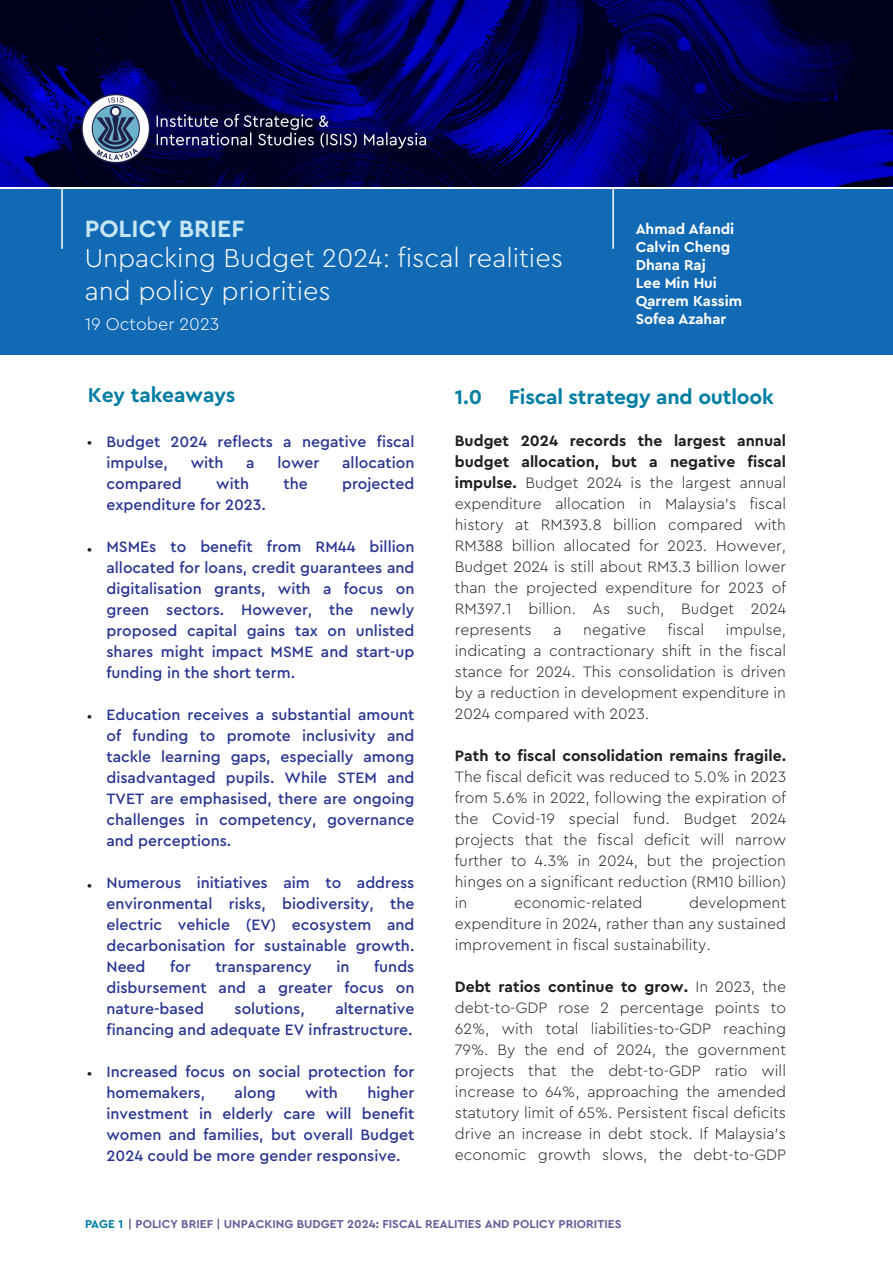
<style>
.page{position:relative;width:893px;height:1263px;background:#fff}
.page>*{position:absolute;margin:0;border:0;box-sizing:border-box;transform-origin:0 0}
.t1{font:300 27px/32.4px "Cera Pro";color:#fff}
.t2{font:700 24.75px "Cera Pro";color:#c5e7f5}
.t3{font:700 21px "Cera Pro";letter-spacing:-.01em;color:#007ea2}
.t4{font:300 17.7px "Cera Pro";color:#fff}
.t5{font:300 15.75px/21px "Cera Pro";color:#231f20;text-align:justify}
.t6{font:500 15.75px/21px "Cera Pro";color:#283691;text-align:justify}
.t7{font:700 15.75px "Cera Pro";color:#231f20}
.t8{font:700 15px/18px "Cera Pro";color:#fff}
.t9{font:700 12px "Cera Pro";color:#62609a}
.s1{font-weight:700}
.s2{color:#007ea2}
</style>
<div class="page">
<div style="left:0;top:189px;width:893px;height:166px;background:#126ab5"></div>
<hr style="left:612px;top:188px;width:2px;height:61px;background:#fff">
<hr style="left:61px;top:188px;width:2px;height:61px;background:#fff">
<img style="left:0;top:0;width:893px;height:187px">
<h2 class="t2" style="left:85px;top:212px;width:161px">POLICY BRIEF</h2>
<h1 class="t1" style="left:85px;top:241px;width:480px">Unpacking Budget 2024: fiscal realities and policy priorities</h1>
<p class="t4" style="left:85px;top:312px;width:136px">19 October 2023</p>
<p class="t8" style="left:636px;top:219px;width:108px">Ahmad Afandi<br>Calvin Cheng<br>Dhana Raj<br>Lee Min Hui<br>Qarrem Kassim<br>Sofea Azahar</p>
<h3 class="t3" style="left:88px;top:381px;width:149px">Key takeaways</h3>
<p class="t6" style="left:106px;top:431px;width:309px">Budget 2024 reflects a negative fiscal impulse,</p>
<p class="t5" style="left:87px;top:430px;width:7px">•</p>
<p class="t6" style="left:191px;top:452px;width:34px">with</p>
<p class="t6" style="left:246px;top:452px;width:10px">a</p>
<p class="t6" style="left:277px;top:452px;width:43px">lower</p>
<p class="t6" style="left:342px;top:452px;width:74px">allocation</p>
<p class="t5" style="left:87px;top:537px;width:7px">•</p>
<p class="t5" style="left:87px;top:704px;width:7px">•</p>
<p class="t5" style="left:87px;top:873px;width:7px">•</p>
<p class="t5" style="left:87px;top:1061px;width:7px">•</p>
<p class="t6" style="left:106px;top:473px;width:77px">compared</p>
<p class="t6" style="left:216px;top:473px;width:34px">with</p>
<p class="t6" style="left:283px;top:473px;width:26px">the</p>
<p class="t6" style="left:342px;top:473px;width:74px">projected</p>
<p class="t6" style="left:106px;top:494px;width:161px">expenditure for 2023.</p>
<p class="t6" style="left:106px;top:536px;width:309px">MSMEs to benefit from RM44 billion allocated for loans, credit guarantees and digitalisation grants, with a focus on green sectors. However, the newly proposed capital gains tax on unlisted shares might impact MSME and start-up funding in the short term.</p>
<p class="t6" style="left:106px;top:704px;width:309px">Education receives a substantial amount of funding to promote inclusivity and tackle learning gaps, especially among disadvantaged pupils. While STEM and TVET are emphasised, there are ongoing challenges in competency, governance and perceptions.</p>
<p class="t6" style="left:106px;top:872px;width:309px">Numerous initiatives aim to address environmental risks, biodiversity, the electric vehicle (EV) ecosystem and decarbonisation for sustainable growth.<br>Need</p>
<p class="t6" style="left:106px;top:956px;width:309px;text-indent:268px">funds disbursement and a greater focus on nature-based</p>
<p class="t6" style="left:170px;top:956px;width:22px">for</p>
<p class="t6" style="left:215px;top:956px;width:98px">transparency</p>
<p class="t6" style="left:336px;top:956px;width:15px">in</p>
<p class="t6" style="left:106px;top:998px;width:309px;text-align:right">alternative<br>financing and adequate EV infrastructure.</p>
<p class="t6" style="left:106px;top:1061px;width:309px">Increased focus on social protection for homemakers,</p>
<p class="t6" style="left:234px;top:998px;width:72px">solutions,</p>
<p class="t6" style="left:106px;top:1082px;width:309px;text-indent:261px">higher investment in elderly care will benefit women and families, but overall Budget 2024 could be more gender responsive.</p>
<p class="t6" style="left:235px;top:1082px;width:43px">along</p>
<p class="t6" style="left:305px;top:1082px;width:34px">with</p>
<h3 class="t3" style="left:455px;top:383px;width:29px">1.0</h3>
<h3 class="t3" style="left:509px;top:383px;width:266px">Fiscal strategy and outlook</h3>
<p class="t5" style="left:455px;top:430px;width:333px"><span class="s1">Budget 2024 records the largest annual budget allocation, but a negative fiscal impulse.</span> Budget 2024 is the largest annual expenditure allocation in Malaysia’s fiscal history at RM393.8 billion compared with RM388 billion allocated for 2023. However, Budget 2024 is still about RM3.3 billion lower than the projected expenditure for 2023 of RM397.1 billion. As such, Budget 2024 represents</p>
<p class="t5" style="left:553px;top:618px;width:10px">a</p>
<p class="t5" style="left:583px;top:618px;width:64px">negative</p>
<p class="t5" style="left:668px;top:618px;width:38px">fiscal</p>
<p class="t5" style="left:455px;top:618px;width:333px;text-indent:271px">impulse, indicating a contractionary shift in the fiscal stance for 2024. This consolidation is driven by a reduction in development expenditure in 2024 compared with 2023.</p>
<p class="t7" style="left:455px;top:745px;width:333px">Path to fiscal consolidation remains fragile.</p>
<p class="t5" style="left:455px;top:765px;width:333px">The fiscal deficit was reduced to 5.0% in 2023 from 5.6% in 2022, following the expiration of the Covid-19 special fund. Budget 2024 projects that the fiscal deficit will narrow further to 4.3% in 2024, but the projection hinges on a significant reduction (RM10 billion) in</p>
<p class="t5" style="left:455px;top:891px;width:333px;text-indent:234px">development expenditure in 2024, rather than any sustained improvement in fiscal sustainability.</p>
<p class="t5" style="left:455px;top:975px;width:333px"><span class="s1">Debt ratios continue to grow.</span> In 2023, the debt-to-GDP rose 2 percentage points to 62%, with total liabilities-to-GDP reaching 79%. By the end of 2024, the government projects that the debt-to-GDP ratio will increase to 64%, approaching the amended statutory limit of 65%. Persistent fiscal deficits drive an increase in debt stock. If Malaysia’s economic growth slows, the debt-to-GDP</p>
<p class="t5" style="left:514px;top:891px;width:130px">economic-related</p>
<p class="t9" style="left:85px;top:1216px;width:538px"><span class="s2">PAGE 1</span> | POLICY BRIEF | UNPACKING BUDGET 2024: FISCAL REALITIES AND POLICY PRIORITIES</p>
</div>
